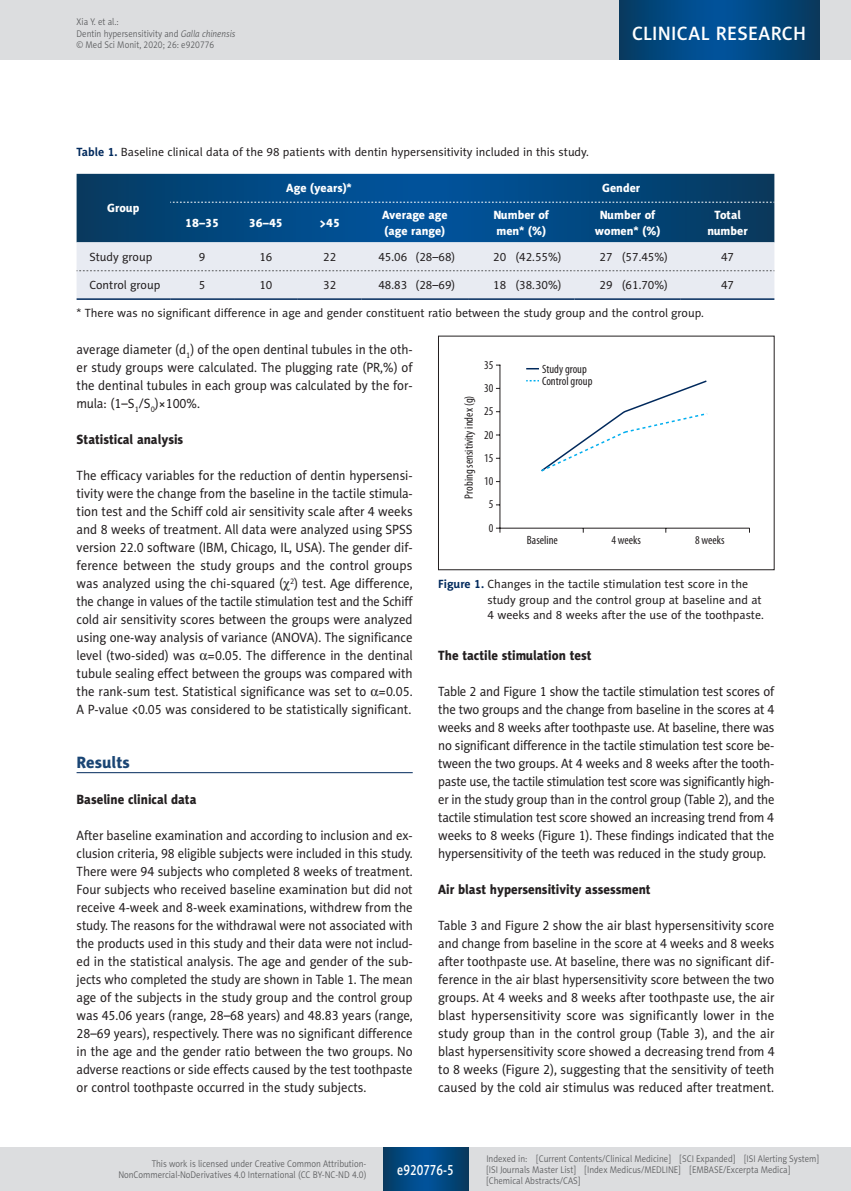
<style>
.page{position:relative;width:851px;height:1191px;background:#fff}
.page>*{position:absolute;margin:0;border:0;box-sizing:border-box;transform-origin:0 0}
.t1{font:19.5px "Naomi Sans EFN Medium";letter-spacing:.015em;color:#fff}
.MSM_Headline_1{font:16.5px "Naomi Sans EFN Heavy";color:#1a4574}
.t2{font:15px "Naomi Sans EFN Medium";color:#fff;scale:.8 1}
.MSM_Body{font:13.5px/18px "Naomi Sans EFN";color:#231f20;text-align:justify;scale:.95 1}
.MSM_Body-2{font:13.5px/18px "Naomi Sans EFN";color:#231f20;text-align:justify;scale:.94 1}
.MSM_Headline_2{font:13.5px "Naomi Sans EFN Heavy";color:#231f20;scale:.95 1}
.MSM_Rycina_tytul{font:12px/15.8px "Naomi Sans EFN";color:#231f20}
.MSM_Table_podpis_dol{font:12px "Naomi Sans EFN";color:#231f20}
.MSM_Tabela_zawartosc{font:12px "Naomi Sans EFN";color:#231f20}
.MSM_Tabela_Head{font:12px/15.8px "Naomi Sans EFN Heavy";color:#fff}
.MSM_Tabela_tytul{font:12px "Naomi Sans EFN";color:#231f20}
.t3{font:condensed 12px/23.2px "Myriad Pro";color:#231f20;text-align:center}
.t4{font:9.75px/11.2px "Naomi Sans EFN Light";color:#57585a;scale:.9 1}
.s1{font-style:italic}
.s2{font-weight:700;color:#00295c}
.s3{font-family:"Standard Sym L"}
</style>
<div class="page">
<hr style="left:77px;top:772px;width:335px;height:1px;background:#00295c">
<svg style="left:77px;top:174px;width:697px;height:68px;background:#02477f"></svg>
<svg style="left:170px;top:202px;width:604px;height:1px"></svg>
<div style="left:77px;top:242px;width:697px;height:56px;background:#e8ebf2"></div>
<hr style="left:77px;top:298px;width:93px;height:2px;background:#00295c">
<hr style="left:170px;top:298px;width:64px;height:2px;background:#00295c">
<hr style="left:234px;top:298px;width:64px;height:2px;background:#00295c">
<hr style="left:298px;top:298px;width:63px;height:2px;background:#00295c">
<hr style="left:361px;top:298px;width:107px;height:2px;background:#00295c">
<hr style="left:468px;top:298px;width:106px;height:2px;background:#00295c">
<hr style="left:574px;top:298px;width:106px;height:2px;background:#00295c">
<hr style="left:680px;top:298px;width:94px;height:2px;background:#00295c">
<hr style="left:496px;top:528px;width:253px;height:1px;background:#231f20">
<hr style="left:499px;top:365px;width:1px;height:167px;background:#231f20">
<svg style="left:526px;top:368px;width:182px;height:104px"></svg>
<div style="left:438px;top:336px;width:336px;height:234px;border:1px solid #231f20"></div>
<div style="left:0;top:1148px;width:850px;height:43px;background:#dcdddf"></div>
<svg style="left:383px;top:1147px;width:85px;height:43px;background:#02477e"></svg>
<div style="left:0;top:0;width:850px;height:60px;background:#dcdddf"></div>
<svg style="left:619px;top:0;width:200px;height:60px;background:#02477e"></svg>
<p class="t4" style="left:77px;top:16px;width:178px">Xia Y. et al.:<br>Dentin hypersensitivity and <span class="s1">Galla chinensis </span>© Med Sci Monit, 2020; 26: e920776</p>
<h1 class="t1" style="left:632px;top:22px;width:175px">CLINICAL RESEARCH</h1>
<p class="MSM_Tabela_tytul" style="left:77px;top:145px;width:513px"><span class="s2">Table 1.</span> Baseline clinical data of the 98 patients with dentin hypersensitivity included in this study.</p>
<p class="MSM_Tabela_Head" style="left:107px;top:200px;width:34px">Group</p>
<p class="MSM_Tabela_Head" style="left:286px;top:180px;width:67px">Age (years)*</p>
<p class="MSM_Tabela_Head" style="left:602px;top:180px;width:39px">Gender</p>
<p class="MSM_Tabela_Head" style="left:185px;top:214px;width:35px">18–35</p>
<p class="MSM_Tabela_Head" style="left:249px;top:214px;width:35px">36–45</p>
<p class="MSM_Tabela_Head" style="left:319px;top:214px;width:22px">&gt;45</p>
<p class="MSM_Tabela_Head" style="left:382px;top:207px;width:67px">Average age (age range)</p>
<p class="MSM_Tabela_Head" style="left:493px;top:207px;width:57px">Number of men* (%)</p>
<p class="MSM_Tabela_Head" style="left:594px;top:207px;width:67px;text-align:center">Number of women* (%)</p>
<p class="MSM_Tabela_Head" style="left:707px;top:207px;width:42px;text-align:center">Total number</p>
<p class="MSM_Tabela_zawartosc" style="left:89px;top:250px;width:64px">Study group</p>
<p class="MSM_Tabela_zawartosc" style="left:199px;top:250px;width:8px">9</p>
<p class="MSM_Tabela_zawartosc" style="left:259px;top:250px;width:15px">16</p>
<p class="MSM_Tabela_zawartosc" style="left:323px;top:250px;width:15px">22</p>
<p class="MSM_Tabela_zawartosc" style="left:378px;top:250px;width:78px">45.06 (28–68)</p>
<p class="MSM_Tabela_zawartosc" style="left:493px;top:250px;width:70px">20 (42.55%)</p>
<p class="MSM_Tabela_zawartosc" style="left:599px;top:250px;width:70px">27 (57.45%)</p>
<p class="MSM_Tabela_zawartosc" style="left:721px;top:250px;width:15px">47</p>
<p class="MSM_Tabela_zawartosc" style="left:89px;top:278px;width:73px">Control group</p>
<p class="MSM_Tabela_zawartosc" style="left:199px;top:278px;width:8px">5</p>
<p class="MSM_Tabela_zawartosc" style="left:259px;top:278px;width:15px">10</p>
<p class="MSM_Tabela_zawartosc" style="left:323px;top:278px;width:15px">32</p>
<p class="MSM_Tabela_zawartosc" style="left:378px;top:278px;width:78px">48.83 (28–69)</p>
<p class="MSM_Tabela_zawartosc" style="left:493px;top:278px;width:70px">18 (38.30%)</p>
<p class="MSM_Tabela_zawartosc" style="left:599px;top:278px;width:70px">29 (61.70%)</p>
<p class="MSM_Tabela_zawartosc" style="left:721px;top:278px;width:15px">47</p>
<p class="MSM_Table_podpis_dol" style="left:77px;top:306px;width:628px">* There was no significant difference in age and gender constituent ratio between the study group and the control group.</p>
<p class="MSM_Body" style="left:77px;top:340px;width:355px">average diameter (d<sub>1</sub>) of the open dentinal tubules in the oth&shy;er study groups were calculated. The plugging rate (PR,%) of the dentinal tubules in each group was calculated by the for&shy;mula: (1–S<sub>1</sub>/S<sub>0</sub>)×100%.</p>
<p class="MSM_Headline_2" style="left:77px;top:431px;width:114px">Statistical analysis</p>
<p class="MSM_Body" style="left:77px;top:466px;width:355px">The efficacy variables for the reduction of dentin hypersensi&shy;tivity were the change from the baseline in the tactile stimula&shy;tion test and the Schiff cold air sensitivity scale after 4 weeks and 8 weeks of treatment. All data were analyzed using SPSS version 22.0 software (IBM, Chicago, IL, USA). The gender dif&shy;ference between the study groups and the control groups was analyzed using the chi-squared (<span class="s3">c</span><sup>2</sup>) test. Age difference, the change in values of the tactile stimulation test and the Schiff cold air sensitivity scores between the groups were analyzed using one-way analysis of variance (ANOVA). The significance level (two-sided) was <span class="s3">a</span>=0.05. The difference in the dentinal tubule sealing effect between the groups was compared with the rank-sum test. Statistical significance was set to <span class="s3">a</span>=0.05.<br>A P-value &lt;0.05 was considered to be statistically significant.</p>
<p class="MSM_Headline_1" style="left:77px;top:752px;width:55px">Results</p>
<p class="MSM_Headline_2" style="left:77px;top:791px;width:128px">Baseline clinical data</p>
<p class="MSM_Body-2" style="left:77px;top:826px;width:359px">After baseline examination and according to inclusion and ex&shy;clusion criteria, 98 eligible subjects were included in this study.<br>There were 94 subjects who completed 8 weeks of treatment.<br>Four subjects who received baseline examination but did not receive 4-week and 8-week examinations, withdrew from the study. The reasons for the withdrawal were not associated with the products used in this study and their data were not includ&shy;ed in the statistical analysis. The age and gender of the sub&shy;jects who completed the study are shown in Table 1. The mean age of the subjects in the study group and the control group was 45.06 years (range, 28–68 years) and 48.83 years (range, 28–69 years), respectively. There was no significant difference in the age and the gender ratio between the two groups. No adverse reactions or side effects caused by the test toothpaste or control toothpaste occurred in the study subjects.</p>
<p class="t3" style="left:457px;top:498px;width:104px;rotate:-90deg">Probing sensitivity index (g)</p>
<p class="t3" style="left:484px;top:353px;width:11px">35<br>30<br>25<br>20<br>15<br>10<br>5<br>0</p>
<p class="t3" style="left:542px;top:363px;width:52px;line-height:12px;text-align:left">Study group<br>Control group</p>
<p class="t3" style="left:527px;top:528px;width:32px">Baseline</p>
<p class="t3" style="left:611px;top:528px;width:31px">4 weeks</p>
<p class="t3" style="left:695px;top:528px;width:31px">8 weeks</p>
<p class="MSM_Rycina_tytul" style="left:487px;top:576px;width:278px;text-indent:-49px"><span class="s2">Figure 1.</span> Changes in the tactile stimulation test score in the study group and the control group at baseline and at<br>4 weeks and 8 weeks after the use of the toothpaste.</p>
<p class="MSM_Headline_2" style="left:438px;top:647px;width:163px">The tactile stimulation test</p>
<p class="MSM_Body" style="left:438px;top:682px;width:355px">Table 2 and Figure 1 show the tactile stimulation test scores of the two groups and the change from baseline in the scores at 4 weeks and 8 weeks after toothpaste use. At baseline, there was no significant difference in the tactile stimulation test score be&shy;tween the two groups. At 4 weeks and 8 weeks after the tooth&shy;paste use, the tactile stimulation test score was significantly high&shy;er in the study group than in the control group (Table 2), and the tactile stimulation test score showed an increasing trend from 4 weeks to 8 weeks (Figure 1). These findings indicated that the hypersensitivity of the teeth was reduced in the study group.</p>
<p class="MSM_Headline_2" style="left:438px;top:881px;width:225px">Air blast hypersensitivity assessment</p>
<p class="MSM_Body" style="left:438px;top:916px;width:355px">Table 3 and Figure 2 show the air blast hypersensitivity score and change from baseline in the score at 4 weeks and 8 weeks after toothpaste use. At baseline, there was no significant dif&shy;ference in the air blast hypersensitivity score between the two groups. At 4 weeks and 8 weeks after toothpaste use, the air blast hypersensitivity score was significantly lower in the study group than in the control group (Table 3), and the air blast hypersensitivity score showed a decreasing trend from 4 to 8 weeks (Figure 2), suggesting that the sensitivity of teeth caused by the cold air stimulus was reduced after treatment.</p>
<p class="t4" style="left:118px;top:1158px;width:277px;text-align:right">This work is licensed under Creative Common Attribution-<br>NonCommercial-NoDerivatives 4.0 International (CC BY-NC-ND 4.0)</p>
<p class="t2" style="left:397px;top:1160px;width:72px">e920776-5</p>
<p class="t4" style="left:486px;top:1152px;width:371px">Indexed in: [Current Contents/Clinical Medicine] [SCI Expanded] [ISI Alerting System] [ISI Journals Master List] [Index Medicus/MEDLINE] [EMBASE/Excerpta Medica] [Chemical Abstracts/CAS]</p>
</div>
